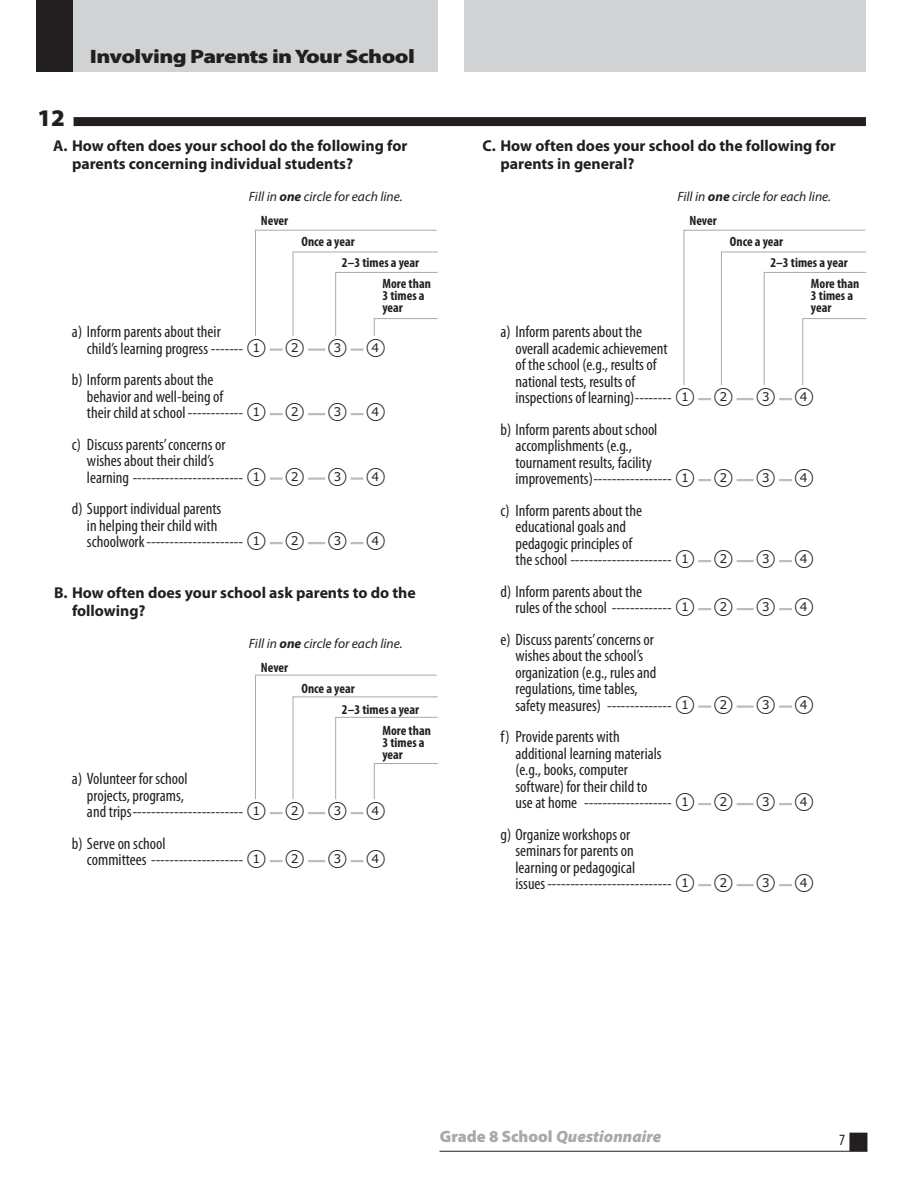
<style>
.page{position:relative;width:918px;height:1188px;background:#fff}
.page>*{position:absolute;margin:0;border:0;box-sizing:border-box;transform-origin:0 0}
.t1{font:900 24px "Myriad Pro";color:#231f20}
.t2{font:900 19.5px "Myriad Pro";letter-spacing:-.025em;color:#231f20;scale:1.2 1}
.t3{font:condensed 16.5px/16.5px "Myriad Pro";color:#231f20}
.t4{font:italic 900 16.5px "Myriad Pro";color:#a8a9ad}
.t5{font:700 15.75px/18px "Myriad Pro";color:#231f20}
.t6{font:condensed 15.75px "Myriad Pro";color:#231f20}
.t7{font:700 condensed 13.5px/12px "Myriad Pro";color:#231f20}
.t8{font:italic 13.5px/24px "Myriad Pro";color:#231f20}
.s1{font-weight:700}
.s2{font-weight:700;font-style:normal;font-stretch:condensed}
.s3{font-family:"TIMSS options";font-stretch:normal;font-size:22.5px}
.s4{font-style:normal}
</style>
<div class="page">
<div style="left:36px;top:0;width:401px;height:72px;background:#d1d2d4"></div>
<div style="left:465px;top:0;width:401px;height:72px;background:#d1d2d4"></div>
<div style="left:850px;top:1133px;width:17px;height:17px;background:#231f20"></div>
<div style="left:849px;top:1133px;width:18px;height:18px;border:2px solid #231f20"></div>
<hr style="left:440px;top:1151px;width:427px;height:1px;background:#231f20">
<svg style="left:698px;top:398px;width:13px;height:2px"></svg>
<svg style="left:737px;top:398px;width:17px;height:2px"></svg>
<svg style="left:779px;top:398px;width:13px;height:2px"></svg>
<svg style="left:698px;top:479px;width:13px;height:2px"></svg>
<svg style="left:737px;top:479px;width:17px;height:2px"></svg>
<svg style="left:779px;top:479px;width:13px;height:2px"></svg>
<svg style="left:698px;top:560px;width:13px;height:2px"></svg>
<svg style="left:737px;top:560px;width:17px;height:2px"></svg>
<svg style="left:779px;top:560px;width:13px;height:2px"></svg>
<svg style="left:698px;top:608px;width:13px;height:2px"></svg>
<svg style="left:737px;top:608px;width:17px;height:2px"></svg>
<svg style="left:779px;top:608px;width:13px;height:2px"></svg>
<svg style="left:698px;top:705px;width:13px;height:3px"></svg>
<hr style="left:737px;top:705px;width:17px;height:3px;background:#bcbdc0">
<svg style="left:779px;top:705px;width:13px;height:3px"></svg>
<svg style="left:698px;top:803px;width:13px;height:2px"></svg>
<svg style="left:737px;top:803px;width:17px;height:2px"></svg>
<svg style="left:779px;top:803px;width:13px;height:2px"></svg>
<svg style="left:698px;top:884px;width:13px;height:2px"></svg>
<svg style="left:737px;top:884px;width:17px;height:2px"></svg>
<svg style="left:779px;top:884px;width:13px;height:2px"></svg>
<svg style="left:270px;top:348px;width:13px;height:3px"></svg>
<hr style="left:308px;top:348px;width:17px;height:3px;background:#bcbdc0">
<svg style="left:351px;top:348px;width:12px;height:3px"></svg>
<svg style="left:270px;top:413px;width:13px;height:2px"></svg>
<svg style="left:308px;top:413px;width:17px;height:2px"></svg>
<svg style="left:351px;top:413px;width:12px;height:2px"></svg>
<svg style="left:270px;top:477px;width:13px;height:3px"></svg>
<hr style="left:308px;top:477px;width:17px;height:3px;background:#bcbdc0">
<svg style="left:351px;top:477px;width:12px;height:3px"></svg>
<svg style="left:270px;top:542px;width:13px;height:2px"></svg>
<svg style="left:308px;top:542px;width:17px;height:2px"></svg>
<svg style="left:351px;top:542px;width:12px;height:2px"></svg>
<svg style="left:270px;top:812px;width:13px;height:2px"></svg>
<svg style="left:308px;top:812px;width:17px;height:2px"></svg>
<svg style="left:351px;top:812px;width:12px;height:2px"></svg>
<svg style="left:270px;top:860px;width:13px;height:2px"></svg>
<svg style="left:308px;top:860px;width:17px;height:2px"></svg>
<svg style="left:351px;top:860px;width:12px;height:2px"></svg>
<div style="left:74px;top:117px;width:792px;height:9px;background:#231f20"></div>
<div style="left:36px;top:0;width:36px;height:72px;background:#231f20"></div>
<svg style="left:255px;top:674px;width:183px;height:126px"></svg>
<svg style="left:255px;top:229px;width:183px;height:107px"></svg>
<svg style="left:683px;top:229px;width:184px;height:157px"></svg>
<h1 class="t1" style="left:38px;top:104px;width:29px">12</h1>
<p class="t2" style="left:90px;top:45px;width:272px">Involving Parents in Your School</p>
<p class="t5" style="left:72px;top:136px;width:337px;text-indent:-19px">A. How often does your school do the following for parents concerning individual students?</p>
<p class="t8" style="left:261px;top:184px;width:143px;text-indent:-12px">Fill in <span class="s1">one</span> circle for each line.<br><span class="s2">Never</span></p>
<p class="t7" style="left:301px;top:235px;width:55px">Once a year</p>
<p class="t7" style="left:342px;top:256px;width:79px">2–3 times a year</p>
<p class="t7" style="left:382px;top:277px;width:50px">More than</p>
<p class="t7" style="left:382px;top:289px;width:44px">3 times a year</p>
<p class="t3" style="left:87px;top:323px;width:300px;text-indent:-15px">a) Inform parents about their<br>child’s learning progress ------- <span class="s3">1 2 3 4</span></p>
<p class="t3" style="left:87px;top:371px;width:300px;text-indent:-15px">b) Inform parents about the<br>behavior and well-being of<br>their child at school ------------ <span class="s3">1 2 3 4</span></p>
<p class="t3" style="left:87px;top:436px;width:300px;text-indent:-15px">c) Discuss parents’concerns or<br>wishes about their child’s<br>learning ------------------------ <span class="s3">1 2 3 4</span></p>
<p class="t3" style="left:87px;top:500px;width:300px;text-indent:-15px">d) Support individual parents<br>in helping their child with<br>schoolwork--------------------- <span class="s3">1 2 3 4</span></p>
<p class="t5" style="left:72px;top:583px;width:345px;text-indent:-18px">B. How often does your school ask parents to do the following?</p>
<p class="t8" style="left:261px;top:631px;width:143px;text-indent:-12px">Fill in <span class="s1">one</span> circle for each line.<br><span class="s2">Never</span></p>
<p class="t7" style="left:301px;top:682px;width:55px">Once a year</p>
<p class="t7" style="left:342px;top:703px;width:79px">2–3 times a year</p>
<p class="t7" style="left:382px;top:724px;width:50px">More than</p>
<p class="t7" style="left:382px;top:736px;width:44px">3 times a year</p>
<p class="t3" style="left:87px;top:770px;width:300px;text-indent:-15px">a) Volunteer for school<br>projects, programs,<br>and trips------------------------ <span class="s3">1 2 3 4</span></p>
<p class="t3" style="left:87px;top:835px;width:300px;text-indent:-15px">b) Serve on school<br>committees -------------------- <span class="s3">1 2 3 4</span></p>
<p class="t5" style="left:500px;top:136px;width:337px;text-indent:-18px">C. How often does your school do the following for parents in general?</p>
<p class="t8" style="left:689px;top:184px;width:143px;text-indent:-12px">Fill in <span class="s1">one</span> circle for each line.<br><span class="s2">Never</span></p>
<p class="t7" style="left:730px;top:235px;width:55px">Once a year</p>
<p class="t7" style="left:770px;top:256px;width:79px">2–3 times a year</p>
<p class="t7" style="left:811px;top:277px;width:50px">More than</p>
<p class="t7" style="left:811px;top:289px;width:44px">3 times a year</p>
<p class="t3" style="left:515px;top:323px;width:300px;text-indent:-15px">a) Inform parents about the<br>overall academic achievement<br>of the school (e.g., results of<br>national tests, results of<br>inspections of learning)-------- <span class="s3">1 2 3 4</span></p>
<p class="t3" style="left:515px;top:421px;width:300px;text-indent:-15px">b) Inform parents about school<br>accomplishments (e.g.,<br>tournament results, facility<br>improvements)----------------- <span class="s3">1 2 3 4</span></p>
<p class="t3" style="left:515px;top:502px;width:300px;text-indent:-15px">c) Inform parents about the<br>educational goals and<br>pedagogic principles of<br>the school ---------------------- <span class="s3">1 2 3 4</span></p>
<p class="t3" style="left:515px;top:583px;width:300px;text-indent:-15px">d) Inform parents about the<br>rules of the school ------------- <span class="s3">1 2 3 4</span></p>
<p class="t3" style="left:515px;top:631px;width:300px;text-indent:-15px">e) Discuss parents’concerns or<br>wishes about the school’s<br>organization (e.g., rules and<br>regulations, time tables,<br>safety measures) -------------- <span class="s3">1 2 3 4</span></p>
<p class="t3" style="left:515px;top:728px;width:300px;text-indent:-15px">f) Provide parents with<br>additional learning materials<br>(e.g., books, computer<br>software) for their child to<br>use at home ------------------- <span class="s3">1 2 3 4</span></p>
<p class="t3" style="left:515px;top:826px;width:300px;text-indent:-15px">g) Organize workshops or<br>seminars for parents on<br>learning or pedagogical<br>issues--------------------------- <span class="s3">1 2 3 4</span></p>
<p class="t4" style="left:440px;top:1127px;width:223px"><span class="s4">Grade 8 School</span> Questionnaire</p>
<p class="t6" style="left:839px;top:1130px;width:8px">7</p>
</div>
